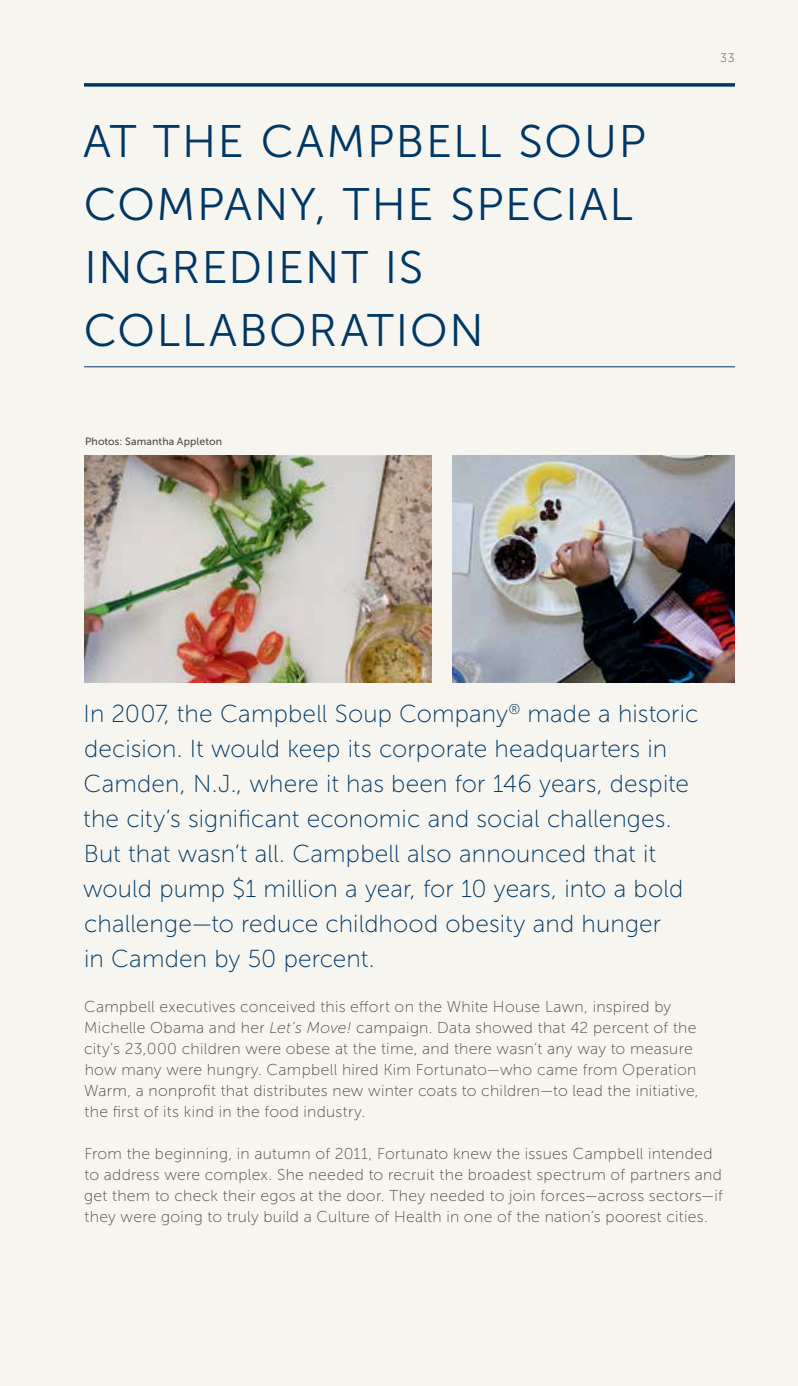
<style>
.page{position:relative;width:798px;height:1386px;background:#f7f5ef}
.page>*{position:absolute;margin:0;border:0;box-sizing:border-box;transform-origin:0 0}
.t1{font:45.5px/63px "Museo Sans 300";letter-spacing:.04em;color:#003764}
.t2{font:24.5px/35px "Museo Sans 100";letter-spacing:.005em;color:#003764}
.t3{font:15.75px/21px "Museo Sans 100";letter-spacing:.02em;color:#554742}
.t4{font:12.25px "Museo Sans 100";color:#554742}
.t5{font:10.5px "Museo Sans 500";letter-spacing:.015em;color:#554742}
.s1{font-style:italic}
</style>
<div class="page">
<img style="left:453px;top:456px;width:282px;height:226px">
<hr style="left:84px;top:366px;width:651px;height:1px;background:#003764">
<svg style="left:84px;top:83px;width:651px;height:4px;background:#1e4e74"></svg>
<img style="left:84px;top:456px;width:348px;height:226px">
<h1 class="t1" style="left:83px;top:110px;width:564px">AT THE CAMPBELL SOUP<br>COMPANY, THE SPECIAL<br>INGREDIENT IS<br>COLLABORATION</h1>
<p class="t5" style="left:85px;top:436px;width:139px">Photos: Samantha Appleton</p>
<p class="t4" style="left:720px;top:51px;width:16px">33</p>
<p class="t2" style="left:83px;top:696px;width:617px">In 2007, the Campbell Soup Company<sup>®</sup> made a historic decision. It would keep its corporate headquarters in Camden, N.J., where it has been for 146 years, despite the city’s significant economic and social challenges.<br>But that wasn’t all. Campbell also announced that it would pump $1 million a year, for 10 years, into a bold challenge—to reduce childhood obesity and hunger<br>in Camden by 50 percent.</p>
<p class="t3" style="left:84px;top:997px;width:616px">Campbell executives conceived this effort on the White House Lawn, inspired by Michelle Obama and her <span class="s1">Let’s Move!</span> campaign. Data showed that 42 percent of the city’s 23,000 children were obese at the time, and there wasn’t any way to measure how many were hungry. Campbell hired Kim Fortunato—who came from Operation Warm, a nonprofit that distributes new winter coats to children—to lead the initiative, the first of its kind in the food industry.</p>
<p class="t3" style="left:84px;top:1144px;width:640px">From the beginning, in autumn of 2011, Fortunato knew the issues Campbell intended to address were complex. She needed to recruit the broadest spectrum of partners and get them to check their egos at the door. They needed to join forces—across sectors—if they were going to truly build a Culture of Health in one of the nation’s poorest cities.</p>
</div>
